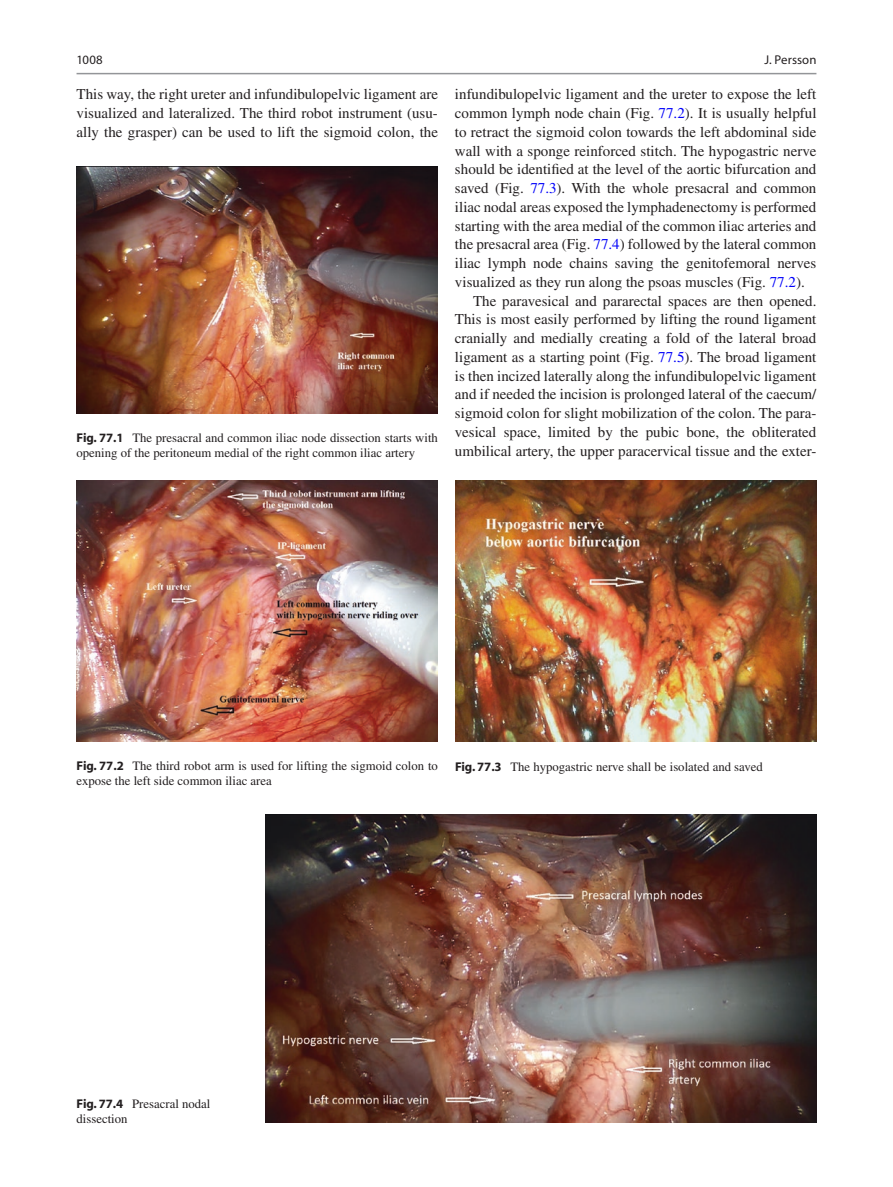
<style>
.page{position:relative;width:893px;height:1187px;background:#fff}
.page>*{position:absolute;margin:0;border:0;box-sizing:border-box;transform-origin:0 0}
.t1{font:15px/18.8px "Nkfcjd Times";color:#231f20;text-align:justify}
.t2{font:12.75px/15px "Nkfcjd Times";color:#231f20}
.t3{font:12.75px "Tlsxht Myriad";letter-spacing:.01em;color:#231f20}
.t4{font:12.75px "Qgwckv Myriad";color:#231f20}
.s1{color:#0000fa}
.s2{font-family:"Hsykhm Myriad";font-weight:700}
</style>
<div class="page">
<img style="left:77px;top:166px;width:361px;height:247px">
<img style="left:77px;top:481px;width:361px;height:260px">
<img style="left:455px;top:481px;width:361px;height:260px">
<img style="left:266px;top:814px;width:550px;height:308px">
<hr style="left:77px;top:73px;width:739px;height:1px;background:#939598">
<p class="t3" style="left:764px;top:54px;width:53px">J. Persson</p>
<p class="t4" style="left:77px;top:54px;width:28px">1008</p>
<p class="t1" style="left:77px;top:85px;width:363px">This way, the right ureter and infundibulopelvic ligament are visualized and lateralized. The third robot instrument (usu&shy;ally the grasper) can be used to lift the sigmoid colon, the</p>
<p class="t1" style="left:455px;top:85px;width:363px">infundibulopelvic ligament and the ureter to expose the left</p>
<p class="t1" style="left:455px;top:104px;width:363px">common lymph node chain (Fig. <span class="s1">77.2</span>). It is usually helpful</p>
<p class="t1" style="left:455px;top:122px;width:363px">to retract the sigmoid colon towards the left abdominal side</p>
<p class="t1" style="left:455px;top:141px;width:363px">wall with a sponge reinforced stitch. The hypogastric nerve</p>
<p class="t1" style="left:455px;top:160px;width:363px">should be identified at the level of the aortic bifurcation and</p>
<p class="t1" style="left:455px;top:179px;width:363px">saved (Fig. <span class="s1">77.3</span>). With the whole presacral and common</p>
<p class="t1" style="left:455px;top:197px;width:363px">iliac nodal areas exposed the lymphadenectomy is performed</p>
<p class="t1" style="left:455px;top:216px;width:363px">starting with the area medial of the common iliac arteries and</p>
<p class="t1" style="left:455px;top:235px;width:363px">the presacral area (Fig. <span class="s1">77.4</span>) followed by the lateral common</p>
<p class="t1" style="left:455px;top:254px;width:363px">iliac lymph node chains saving the genitofemoral nerves</p>
<p class="t1" style="left:455px;top:272px;width:351px">visualized as they run along the psoas muscles (Fig. <span class="s1">77.2</span>).</p>
<p class="t1" style="left:473px;top:291px;width:345px">The paravesical and pararectal spaces are then opened.</p>
<p class="t1" style="left:455px;top:310px;width:363px">This is most easily performed by lifting the round ligament</p>
<p class="t1" style="left:455px;top:329px;width:363px">cranially and medially creating a fold of the lateral broad</p>
<p class="t1" style="left:455px;top:347px;width:363px">ligament as a starting point (Fig. <span class="s1">77.5</span>). The broad ligament</p>
<p class="t1" style="left:455px;top:366px;width:363px">is then incized laterally along the infundibulopelvic ligament</p>
<p class="t1" style="left:455px;top:385px;width:363px">and if needed the incision is prolonged lateral of the caecum/</p>
<p class="t1" style="left:455px;top:404px;width:363px">sigmoid colon for slight mobilization of the colon. The para-</p>
<p class="t1" style="left:455px;top:422px;width:363px">vesical space, limited by the pubic bone, the obliterated</p>
<p class="t1" style="left:455px;top:441px;width:363px">umbilical artery, the upper paracervical tissue and the exter-</p>
<p class="t2" style="left:77px;top:430px;width:363px"><span class="s2">Fig. 77.1</span> The presacral and common iliac node dissection starts with opening of the peritoneum medial of the right common iliac artery</p>
<p class="t2" style="left:77px;top:758px;width:363px"><span class="s2">Fig. 77.2</span> The third robot arm is used for lifting the sigmoid colon to expose the left side common iliac area</p>
<p class="t2" style="left:455px;top:758px;width:309px"><span class="s2">Fig. 77.3</span> The hypogastric nerve shall be isolated and saved</p>
<p class="t2" style="left:77px;top:1095px;width:135px"><span class="s2">Fig. 77.4</span> Presacral nodal dissection</p>
</div>
